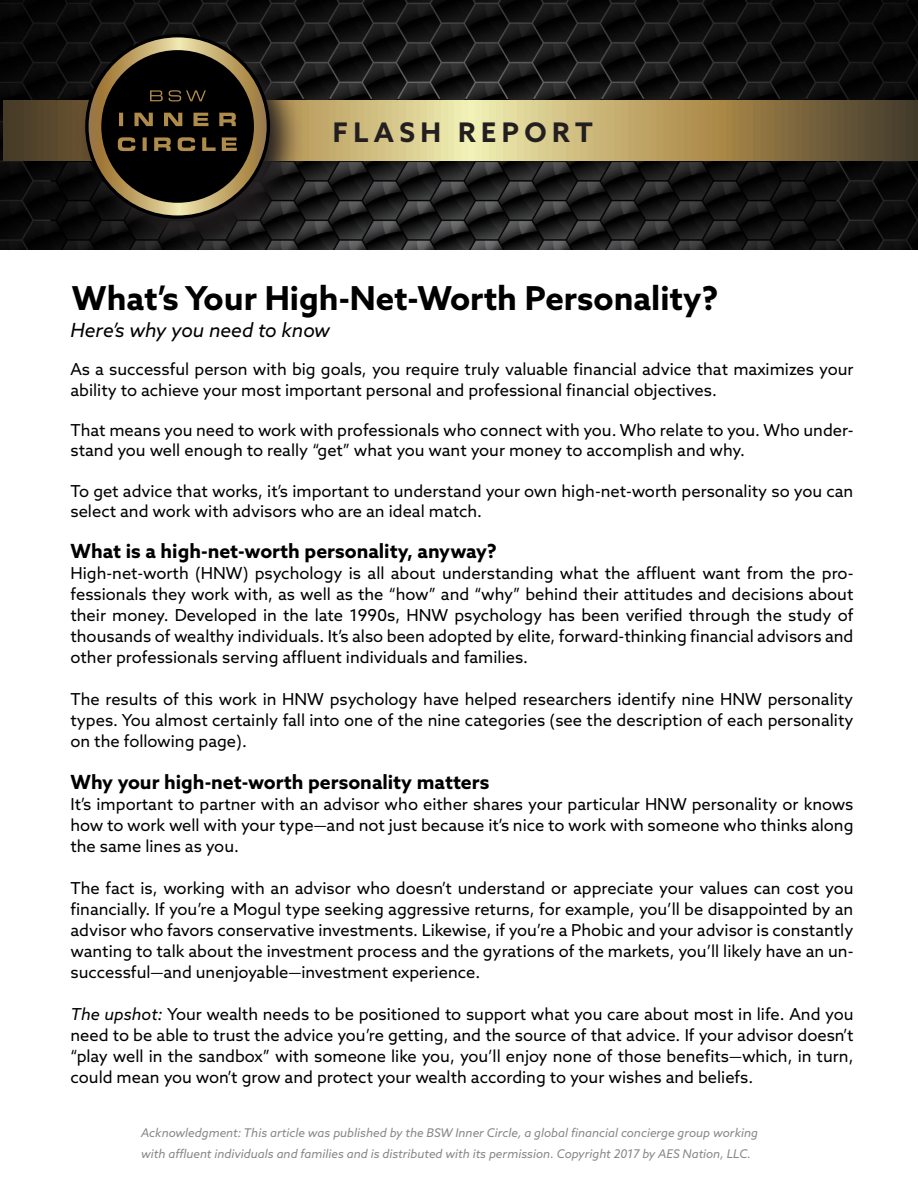
<style>
.page{position:relative;width:918px;height:1188px;background:#fff}
.page>*{position:absolute;margin:0;border:0;box-sizing:border-box;transform-origin:0 0}
.t1{font:700 33px "Azo Sans";color:#000}
.t2{font:700 27px "Azo Sans";letter-spacing:.2em;color:#231f20}
.Paragraph_Style_5{font:700 19.5px "Azo Sans";color:#000}
.t3{font:italic 19.5px "Azo Sans";color:#000}
.Paragraph_Style_5-2{font:16.5px/21px "Azo Sans";color:#000;text-align:justify}
.Paragraph_Style_1{font:italic 12px/21px "Azo Sans";color:#86888b}
.s1{font-style:italic}
</style>
<div class="page">
<img style="left:0;top:0;width:918px;height:249px">
<svg style="left:3px;top:100px;width:915px;height:61px;background:#a89663"></svg>
<svg style="left:75px;top:24px;width:229px;height:226px;background:#1f1c18"></svg>
<svg style="left:87px;top:36px;width:181px;height:181px;background:#9c8452"></svg>
<div style="left:102px;top:51px;width:151px;height:151px;background:#000001;border-radius:50%"></div>
<svg style="left:118px;top:137px;width:119px;height:14px"></svg>
<svg style="left:119px;top:113px;width:117px;height:13px"></svg>
<svg style="left:150px;top:90px;width:56px;height:11px"></svg>
<p class="t2" style="left:333px;top:115px;width:262px">FLASH REPORT</p>
<p class="t1" style="left:72px;top:277px;width:648px">What’s Your High-Net-Worth Personality?</p>
<p class="t3" style="left:70px;top:318px;width:261px">Here’s why you need to know</p>
<p class="Paragraph_Style_5-2" style="left:70px;top:359px;width:785px;line-height:20.2px">As a successful person with big goals, you require truly valuable financial advice that maximizes your ability to achieve your most important personal and professional financial objectives.</p>
<p class="Paragraph_Style_5-2" style="left:70px;top:420px;width:785px;line-height:20.2px">That means you need to work with professionals who connect with you. Who relate to you. Who under&shy;stand you well enough to really “get” what you want your money to accomplish and why.</p>
<p class="Paragraph_Style_5-2" style="left:70px;top:481px;width:784px;line-height:20.2px">To get advice that works, it’s important to understand your own high-net-worth personality so you can select and work with advisors who are an ideal match.</p>
<p class="Paragraph_Style_5" style="left:70px;top:538px;width:428px">What is a high-net-worth personality, anyway?</p>
<p class="Paragraph_Style_5-2" style="left:70px;top:562px;width:785px">High-net-worth (HNW) psychology is all about understanding what the affluent want from the pro&shy;fessionals they work with, as well as the “how” and “why” behind their attitudes and decisions about their money. Developed in the late 1990s, HNW psychology has been verified through the study of thousands of wealthy individuals. It’s also been adopted by elite, forward-thinking financial advisors and other professionals serving affluent individuals and families.</p>
<p class="Paragraph_Style_5-2" style="left:70px;top:688px;width:785px">The results of this work in HNW psychology have helped researchers identify nine HNW personality types. You almost certainly fall into one of the nine categories (see the description of each personality on the following page).</p>
<p class="Paragraph_Style_5" style="left:70px;top:769px;width:420px">Why your high-net-worth personality matters</p>
<p class="Paragraph_Style_5-2" style="left:70px;top:793px;width:785px">It’s important to partner with an advisor who either shares your particular HNW personality or knows how to work well with your type—and not just because it’s nice to work with someone who thinks along the same lines as you.</p>
<p class="Paragraph_Style_5-2" style="left:70px;top:877px;width:785px">The fact is, working with an advisor who doesn’t understand or appreciate your values can cost you financially. If you’re a Mogul type seeking aggressive returns, for example, you’ll be disappointed by an advisor who favors conservative investments. Likewise, if you’re a Phobic and your advisor is constantly wanting to talk about the investment process and the gyrations of the markets, you’ll likely have an un&shy;successful—and unenjoyable—investment experience.</p>
<p class="Paragraph_Style_5-2" style="left:70px;top:1003px;width:785px"><span class="s1">The upshot:</span> Your wealth needs to be positioned to support what you care about most in life. And you need to be able to trust the advice you’re getting, and the source of that advice. If your advisor doesn’t “play well in the sandbox” with someone like you, you’ll enjoy none of those benefits—which, in turn, could mean you won’t grow and protect your wealth according to your wishes and beliefs.</p>
<p class="Paragraph_Style_1" style="left:141px;top:1122px;width:618px">Acknowledgment: This article was published by the BSW Inner Circle, a global financial concierge group working with affluent individuals and families and is distributed with its permission. Copyright 2017 by AES Nation, LLC.</p>
</div>
